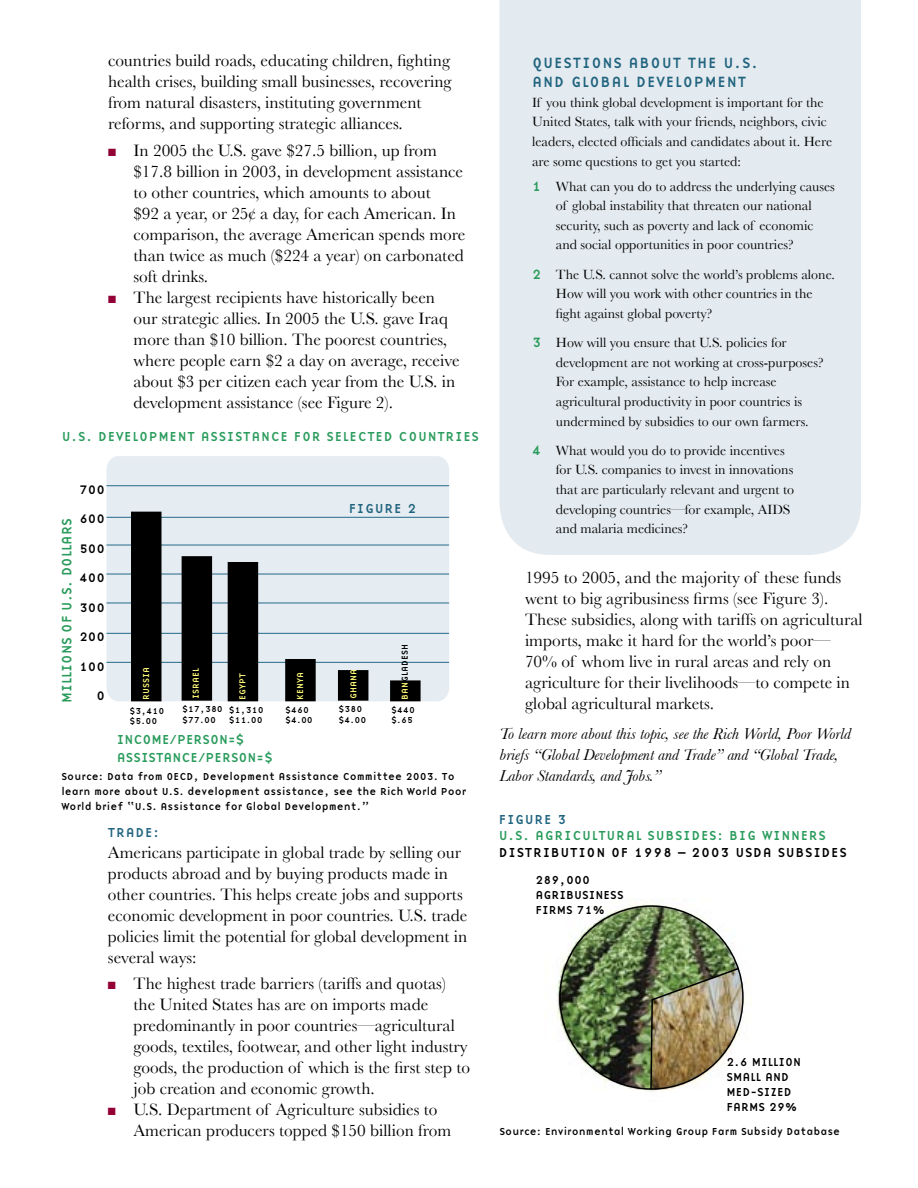
<style>
.page{position:relative;width:918px;height:1188px;background:#fff}
.page>*{position:absolute;margin:0;border:0;box-sizing:border-box;transform-origin:0 0}
.bullets{font:17.25px/21px "Baskerville";color:#000}
.body{font:17.25px/21px "Baskerville";color:#000}
.sourceparastyle{font:italic 16.5px/21px "Baskerville";color:#000}
.t1{font:15.6px/14.2px "Base Nine";color:#299b5b}
.t2{font:15.3px "Base Nine";letter-spacing:.05em;color:#21647f}
.t3{font:14.1px/15.3px "Base Nine";color:#299b5b}
.t4{font:13.95px/19.5px "Baskerville";color:#000}
.sourceparastyle-2{font:13.5px "Base Nine";letter-spacing:.05em;color:#299b5b}
.sourceparastyle-3{font:13.5px "Base Nine";color:#299b5b}
.t5{font:13.5px "Base Nine";letter-spacing:.05em;color:#000}
.t6{font:13.5px "Base Nine";letter-spacing:.05em;color:#21647f}
.t7{font:12.75px "Base Nine";color:#000}
.t8{font:12px/15px "Base Nine";color:#000}
.Paragraph_Style_1{font:10.5px/15px "Base Nine";color:#000}
.t9{font:9px/10.2px "Base Nine";color:#000}
.t10{font:9px "Base Nine";color:#fcf776}
.s1{color:#930036}
.s2{color:#fcf776}
.s3{font-family:"Base Nine";color:#299b5b}
</style>
<div class="page">
<div style="left:499px;top:0;width:362px;height:555px;background:#e4ebf0"></div>
<img style="left:556px;top:903px;width:196px;height:189px">
<img style="left:649px;top:967px;width:92px;height:124px">
<div style="left:107px;top:456px;width:342px;height:245px;background:#e5ecf2"></div>
<hr style="left:106px;top:485px;width:343px;height:1px;background:#246a89">
<hr style="left:106px;top:517px;width:343px;height:1px;background:#246a89">
<hr style="left:106px;top:545px;width:343px;height:1px;background:#246a89">
<hr style="left:106px;top:574px;width:343px;height:1px;background:#246a89">
<hr style="left:106px;top:603px;width:343px;height:1px;background:#246a89">
<hr style="left:106px;top:633px;width:343px;height:1px;background:#246a89">
<hr style="left:106px;top:662px;width:343px;height:1px;background:#246a89">
<div style="left:131px;top:512px;width:31px;height:189px;background:#000"></div>
<div style="left:228px;top:562px;width:30px;height:139px;background:#000"></div>
<div style="left:182px;top:556px;width:30px;height:145px;background:#000"></div>
<div style="left:390px;top:680px;width:31px;height:21px;background:#000"></div>
<div style="left:338px;top:670px;width:30px;height:31px;background:#000"></div>
<div style="left:285px;top:659px;width:31px;height:42px;background:#000"></div>
<p class="body" style="left:108px;top:49px;width:345px">countries build roads, educating children, fighting health crises, building small businesses, recovering from natural disasters, instituting government reforms, and supporting strategic alliances.</p>
<p class="bullets" style="left:134px;top:139px;width:334px;text-indent:-26px"><span class="s1">■</span> In 2005 the U.S. gave $27.5 billion, up from $17.8 billion in 2003, in development assistance to other countries, which amounts to about<br>$92 a year, or 25¢ a day, for each American. In comparison, the average American spends more than twice as much ($224 a year) on carbonated soft drinks.</p>
<p class="bullets" style="left:134px;top:286px;width:328px;text-indent:-26px"><span class="s1">■</span> The largest recipients have historically been our strategic allies. In 2005 the U.S. gave Iraq more than $10 billion. The poorest countries, where people earn $2 a day on average, receive about $3 per citizen each year from the U.S. in development assistance (see Figure 2).</p>
<p class="sourceparastyle-2" style="left:62px;top:427px;width:419px">U.S. DEVELOPMENT ASSISTANCE FOR SELECTED COUNTRIES</p>
<p class="sourceparastyle-3" style="left:58px;top:431px;width:374px">US DEVELOPMENT ASSISTANCE FOR SELECTED COUNTRIES</p>
<p class="t3" style="left:59px;top:703px;width:186px;rotate:-90deg">MILLIONS OF U.S. DOLLARS</p>
<p class="t7" style="left:79px;top:480px;width:27px">700</p>
<p class="t7" style="left:79px;top:510px;width:27px">600</p>
<p class="t7" style="left:79px;top:539px;width:27px">500</p>
<p class="t7" style="left:79px;top:569px;width:27px">400</p>
<p class="t7" style="left:79px;top:598px;width:27px">300</p>
<p class="t7" style="left:79px;top:628px;width:27px">200</p>
<p class="t7" style="left:79px;top:657px;width:27px">100</p>
<p class="t7" style="left:97px;top:687px;width:10px">0</p>
<p class="t10" style="left:139px;top:700px;width:34px;rotate:-90deg">RUSSIA</p>
<p class="t9" style="left:130px;top:705px;width:36px">$3,410 $5.00</p>
<p class="t10" style="left:189px;top:699px;width:32px;rotate:-90deg">ISRAEL</p>
<p class="t9" style="left:182px;top:704px;width:42px">$17,380 $77.00</p>
<p class="t10" style="left:236px;top:700px;width:28px;rotate:-90deg">EGYPT</p>
<p class="t9" style="left:229px;top:705px;width:36px">$1,310 $11.00</p>
<p class="t10" style="left:294px;top:700px;width:29px;rotate:-90deg">KENYA</p>
<p class="t9" style="left:285px;top:705px;width:29px">$460 $4.00</p>
<p class="sourceparastyle-3" style="left:117px;top:729px;width:129px">INCOME/PERSON=$</p>
<p class="sourceparastyle-3" style="left:117px;top:747px;width:158px">ASSISTANCE/PERSON=$</p>
<p class="t3" style="left:130px;top:732px;width:164px">INCOME/PERSON= $<br>ASSISTANCE/PERSON=$</p>
<p class="t6" style="left:349px;top:499px;width:69px">FIGURE 2</p>
<p class="t10" style="left:347px;top:699px;width:31px;rotate:-90deg">GHANA</p>
<p class="t9" style="left:338px;top:704px;width:29px">$380 $4.00</p>
<p class="t9" style="left:400px;top:700px;width:57px;rotate:-90deg"><span class="s2">BAN</span>GLADESH</p>
<p class="t9" style="left:391px;top:705px;width:25px">$440 $.65</p>
<p class="Paragraph_Style_1" style="left:61px;top:769px;width:406px">Source: Data from OECD, Development Assistance Committee 2003. To learn more about U.S. development assistance, see the Rich World Poor<br>World brief “U.S. Assistance for Global Development.”</p>
<p class="t6" style="left:108px;top:823px;width:53px">TRADE:</p>
<p class="body" style="left:108px;top:842px;width:361px">Americans participate in global trade by selling our products abroad and by buying products made in other countries. This helps create jobs and supports economic development in poor countries. U.S. trade policies limit the potential for global development in several ways:</p>
<p class="bullets" style="left:133px;top:973px;width:338px;text-indent:-25px"><span class="s1">■</span> The highest trade barriers (tariffs and quotas) the United States has are on imports made predominantly in poor countries—agricultural goods, textiles, footwear, and other light industry goods, the production of which is the first step to job creation and economic growth.</p>
<p class="bullets" style="left:133px;top:1099px;width:319px;text-indent:-25px"><span class="s1">■</span> U.S. Department of Agriculture subsidies to<br>American producers topped $150 billion from</p>
<p class="t2" style="left:532px;top:52px;width:228px">QUESTIONS ABOUT THE U.S.</p>
<p class="t2" style="left:532px;top:71px;width:216px">AND GLOBAL DEVELOPMENT</p>
<p class="t4" style="left:532px;top:93px;width:302px">If you think global development is important for the United States, talk with your friends, neighbors, civic leaders, elected officials and candidates about it. Here are some questions to get you started:</p>
<p class="t4" style="left:556px;top:176px;width:281px;text-indent:-24px"><span class="s3">1</span> What can you do to address the underlying causes of global instability that threaten our national security, such as poverty and lack of economic and social opportunities in poor countries?</p>
<p class="t4" style="left:556px;top:264px;width:281px;text-indent:-24px"><span class="s3">2</span> The U.S. cannot solve the world’s problems alone.<br>How will you work with other countries in the fight against global poverty?</p>
<p class="t4" style="left:556px;top:333px;width:269px;text-indent:-24px"><span class="s3">3</span> How will you ensure that U.S. policies for development are not working at cross-purposes?<br>For example, assistance to help increase agricultural productivity in poor countries is undermined by subsidies to our own farmers.</p>
<p class="t4" style="left:556px;top:440px;width:240px;text-indent:-24px"><span class="s3">4</span> What would you do to provide incentives for U.S. companies to invest in innovations that are particularly relevant and urgent to developing countries—for example, AIDS and malaria medicines?</p>
<p class="bullets" style="left:525px;top:567px;width:339px">1995 to 2005, and the majority of these funds went to big agribusiness firms (see Figure 3).<br>These subsidies, along with tariffs on agricultural imports, make it hard for the world’s poor— 70% of whom live in rural areas and rely on agriculture for their livelihoods—to compete in global agricultural markets.</p>
<p class="sourceparastyle" style="left:500px;top:723px;width:353px">To learn more about this topic, see the Rich World, Poor World briefs “Global Development and Trade” and “Global Trade,<br>Labor Standards, and Jobs.”</p>
<p class="t6" style="left:499px;top:810px;width:69px">FIGURE 3</p>
<p class="sourceparastyle-2" style="left:499px;top:826px;width:329px">U.S. AGRICULTURAL SUBSIDES: BIG WINNERS</p>
<p class="t5" style="left:499px;top:842px;width:350px">DISTRIBUTION OF 1998 – 2003 USDA SUBSIDES</p>
<p class="t1" style="left:509px;top:825px;width:238px">DISTRIBUTION OF 1995-2003<br>USDA SUBSIDES</p>
<p class="t8" style="left:536px;top:872px;width:90px">289,000<br>AGRIBUSINESS<br>FIRMS 71%</p>
<p class="t8" style="left:727px;top:1054px;width:76px">2.6 MILLION<br>SMALL AND<br>MED-SIZED<br>FARMS 29%</p>
<p class="Paragraph_Style_1" style="left:499px;top:1124px;width:342px">Source: Environmental Working Group Farm Subsidy Database</p>
</div>
